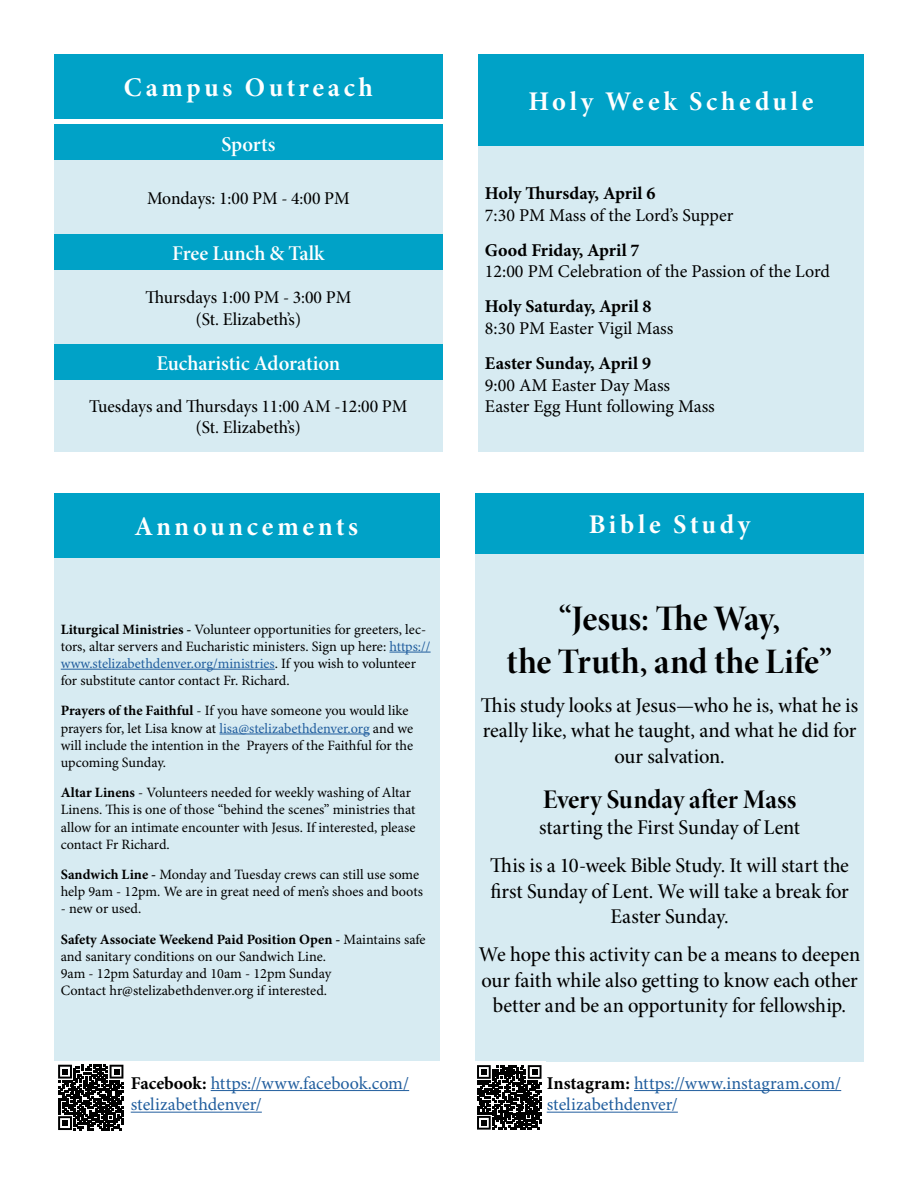
<style>
.page{position:relative;width:918px;height:1188px;background:#fff}
.page>*{position:absolute;margin:0;border:0;box-sizing:border-box;transform-origin:0 0}
.t1{font:36px/43.2px "Minion Pro Bold Disp";letter-spacing:-.01em;color:#000;text-align:center}
.t2{font:27px "Minion Variable Concept";letter-spacing:.135em;color:#fff}
.t3{font:27px "Minion Pro Bold Disp";letter-spacing:-.005em;color:#000}
.t4{font:21px/25.2px "Minion Pro Medium Subh";letter-spacing:-.005em;color:#000;text-align:center}
.t5{font:21px "Minion Pro Semibold Subh";letter-spacing:-.005em;color:#fff}
.t6{font:18px/21.6px "Minion Pro";letter-spacing:-.005em;color:#000}
.t7{font:18px/21.6px "Minion Pro Medium Subh";color:#000;text-align:center}
.t8{font:18px/21.6px "Minion Pro";color:#215e9e}
.t9{font:700 18px "Minion Pro";color:#000}
.t10{font:14.25px/17.1px "Minion Pro";letter-spacing:-.005em;color:#000}
.t11{font:700 14.25px/30.6px "Minion Pro";letter-spacing:-.005em;color:#000}
.s1{font-weight:700}
.s2{color:#215e9e}
.s3{font-weight:400}
.s4{font-weight:700;color:#000}
</style>
<div class="page">
<div style="left:54px;top:493px;width:386px;height:65px;background:#00a2c7"></div>
<div style="left:478px;top:54px;width:386px;height:92px;background:#00a2c7"></div>
<div style="left:475px;top:554px;width:389px;height:508px;background:#d7ebf2"></div>
<div style="left:475px;top:493px;width:389px;height:61px;background:#00a2c7"></div>
<svg style="left:58px;top:1065px;width:65px;height:65px"></svg>
<div style="left:473px;top:1061px;width:72px;height:73px;background:#fff"></div>
<svg style="left:477px;top:1065px;width:65px;height:65px"></svg>
<hr style="left:211px;top:1090px;width:198px;height:1px;background:#215e9e">
<hr style="left:131px;top:1112px;width:131px;height:1px;background:#215e9e">
<hr style="left:634px;top:1090px;width:207px;height:1px;background:#215e9e">
<hr style="left:547px;top:1112px;width:131px;height:1px;background:#215e9e">
<div style="left:54px;top:558px;width:386px;height:503px;background:#d7ebf2"></div>
<hr style="left:389px;top:652px;width:42px;height:1px;background:#215e9e">
<hr style="left:61px;top:669px;width:214px;height:1px;background:#215e9e">
<hr style="left:220px;top:734px;width:150px;height:1px;background:#215e9e">
<div style="left:478px;top:146px;width:386px;height:306px;background:#d7ebf2"></div>
<div style="left:54px;top:54px;width:389px;height:65px;background:#00a2c7"></div>
<div style="left:54px;top:125px;width:389px;height:36px;background:#00a2c7"></div>
<div style="left:54px;top:161px;width:389px;height:73px;background:#d7ebf2"></div>
<div style="left:54px;top:234px;width:389px;height:36px;background:#00a2c7"></div>
<div style="left:54px;top:271px;width:389px;height:73px;background:#d7ebf2"></div>
<div style="left:54px;top:344px;width:389px;height:36px;background:#00a2c7"></div>
<div style="left:54px;top:380px;width:389px;height:72px;background:#d7ebf2"></div>
<h2 class="t2" style="left:124px;top:68px;width:251px">Campus Outreach</h2>
<h3 class="t5" style="left:221px;top:131px;width:55px">Sports</h3>
<p class="t7" style="left:147px;top:188px;width:204px">Mondays: 1:00 PM - 4:00 PM</p>
<h3 class="t5" style="left:172px;top:241px;width:154px">Free Lunch &amp; Talk</h3>
<p class="t7" style="left:145px;top:287px;width:207px">Thursdays 1:00 PM - 3:00 PM (St. Elizabeth’s)</p>
<h3 class="t5" style="left:156px;top:351px;width:185px">Eucharistic Adoration</h3>
<p class="t7" style="left:89px;top:396px;width:320px">Tuesdays and Thursdays 11:00 AM -12:00 PM (St. Elizabeth’s)</p>
<h2 class="t2" style="left:136px;top:507px;width:224px">Announcements</h2>
<p class="t10" style="left:61px;top:621px;width:371px"><span class="s1">Liturgical Ministries -</span> Volunteer opportunities for greeters, lec&shy;tors, altar servers and Eucharistic ministers. Sign up here: <span class="s2">https:// www.stelizabethdenver.org/ministries</span>. If you wish to volunteer for substitute cantor contact Fr. Richard.</p>
<p class="t10" style="left:61px;top:703px;width:354px"><span class="s1">Prayers of the Faithful</span> - If you have someone you would like prayers for, let Lisa know at <span class="s2">lisa@stelizabethdenver.org</span> and we will include the intention in the Prayers of the Faithful for the upcoming Sunday.</p>
<p class="t10" style="left:61px;top:785px;width:356px"><span class="s1">Altar Linens</span> - Volunteers needed for weekly washing of Altar Linens. This is one of those “behind the scenes” ministries that allow for an intimate encounter with Jesus. If interested, please contact Fr Richard.</p>
<p class="t10" style="left:61px;top:867px;width:364px"><span class="s1">Sandwich Line -</span> Monday and Tuesday crews can still use some help 9am - 12pm. We are in great need of men’s shoes and boots</p>
<p class="t11" style="left:61px;top:894px;width:366px"><span class="s3">- new or used.<br></span>Safety Associate Weekend Paid Position Open - <span class="s3">Maintains safe</span></p>
<p class="t10" style="left:61px;top:949px;width:272px">and sanitary conditions on our Sandwich Line.<br>9am - 12pm Saturday and 10am - 12pm Sunday<br>Contact hr@stelizabethdenver.org if interested.</p>
<h2 class="t2" style="left:529px;top:82px;width:287px">Holy Week Schedule</h2>
<p class="t9" style="left:485px;top:182px;width:172px">Holy Thursday, April 6</p>
<p class="t6" style="left:485px;top:205px;width:250px">7:30 PM Mass of the Lord’s Supper</p>
<p class="t9" style="left:485px;top:239px;width:156px">Good Friday, April 7</p>
<p class="t6" style="left:485px;top:261px;width:347px">12:00 PM Celebration of the Passion of the Lord</p>
<p class="t9" style="left:485px;top:296px;width:168px">Holy Saturday, April 8</p>
<p class="t6" style="left:485px;top:318px;width:190px">8:30 PM Easter Vigil Mass</p>
<p class="t9" style="left:485px;top:353px;width:168px">Easter Sunday, April 9</p>
<p class="t6" style="left:485px;top:375px;width:231px">9:00 AM Easter Day Mass<br>Easter Egg Hunt following Mass</p>
<h2 class="t2" style="left:589px;top:505px;width:163px">Bible Study</h2>
<h1 class="t1" style="left:507px;top:598px;width:327px">“Jesus: The Way,<br>the Truth, and the Life”</h1>
<h3 class="t4" style="left:481px;top:694px;width:379px">This study looks at Jesus—who he is, what he is really like, what he taught, and what he did for our salvation.</h3>
<h2 class="t3" style="left:543px;top:784px;width:255px">Every Sunday after Mass</h2>
<h3 class="t4" style="left:490px;top:808px;width:360px;line-height:38.7px">starting the First Sunday of Lent<br>This is a 10-week Bible Study. It will start the</h3>
<h3 class="t4" style="left:490px;top:879px;width:360px">first Sunday of Lent. We will take a break for<br>Easter Sunday.</h3>
<h3 class="t4" style="left:479px;top:943px;width:383px">We hope this activity can be a means to deepen our faith while also getting to know each other better and be an opportunity for fellowship.</h3>
<p class="t8" style="left:131px;top:1073px;width:280px"><span class="s4">Facebook:</span> https://www.facebook.com/ stelizabethdenver/</p>
<p class="t8" style="left:547px;top:1073px;width:296px"><span class="s4">Instagram:</span> https://www.instagram.com/ stelizabethdenver/</p>
</div>
